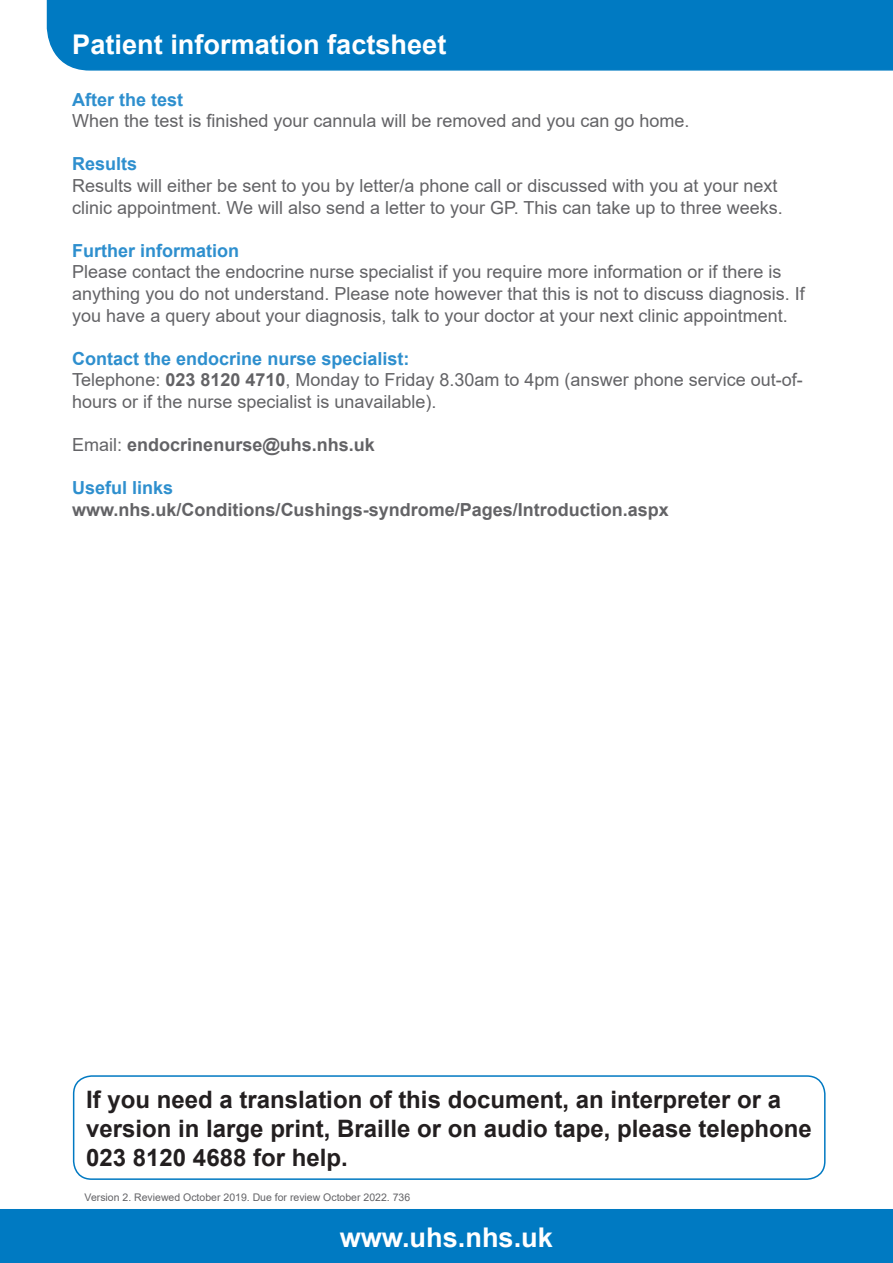
<style>
.page{position:relative;width:893px;height:1263px;background:#fff}
.page>*{position:absolute;margin:0;border:0;box-sizing:border-box;transform-origin:0 0}
.t1{font:700 27.15px "Arial";color:#fff}
.t2{font:700 24px/28.8px "Arial";color:#231f20}
.t3{font:18px/21.6px "Arial";color:#636366}
.t4{font:700 18px "Arial";color:#636366}
.t5{font:700 18px "Arial";color:#2e8fce}
.t6{font:10.5px "Arial";color:#636366}
.s1{font-weight:700}
.s2{font-weight:400}
</style>
<div class="page">
<div style="left:0;top:1209px;width:893px;height:54px;background:#007ac2"></div>
<div style="left:46px;top:0;width:847px;height:71px;background:#007ac2"></div>
<div style="left:73px;top:1075px;width:753px;height:105px;border:2px solid #0079c2;border-radius:18px"></div>
<p class="t1" style="left:72px;top:25px;width:376px">Patient information factsheet</p>
<p class="t5" style="left:72px;top:87px;width:113px">After the test</p>
<p class="t3" style="left:72px;top:110px;width:619px">When the test is finished your cannula will be removed and you can go home.</p>
<p class="t5" style="left:72px;top:151px;width:67px">Results</p>
<p class="t3" style="left:72px;top:175px;width:712px">Results will either be sent to you by letter/a phone call or discussed with you at your next clinic appointment. We will also send a letter to your GP. This can take up to three weeks.</p>
<p class="t5" style="left:72px;top:238px;width:169px">Further information</p>
<p class="t3" style="left:72px;top:261px;width:734px">Please contact the endocrine nurse specialist if you require more information or if there is anything you do not understand. Please note however that this is not to discuss diagnosis. If you have a query about your diagnosis, talk to your doctor at your next clinic appointment.</p>
<p class="t5" style="left:72px;top:346px;width:339px">Contact the endocrine nurse specialist:</p>
<p class="t3" style="left:72px;top:369px;width:732px">Telephone: <span class="s1">023 8120 4710</span>, Monday to Friday 8.30am to 4pm (answer phone service out-of&shy;hours or if the nurse specialist is unavailable).</p>
<p class="t4" style="left:72px;top:432px;width:304px"><span class="s2">Email:</span> endocrinenurse@uhs.nhs.uk</p>
<p class="t5" style="left:72px;top:475px;width:103px">Useful links</p>
<p class="t4" style="left:72px;top:497px;width:598px">www.nhs.uk/Conditions/Cushings-syndrome/Pages/Introduction.aspx</p>
<p class="t2" style="left:86px;top:1086px;width:727px">If you need a translation of this document, an interpreter or a version in large print, Braille or on audio tape, please telephone<br>023 8120 4688 for help.</p>
<p class="t6" style="left:85px;top:1190px;width:327px">Version 2. Reviewed October 2019. Due for review October 2022. 736</p>
<p class="t1" style="left:340px;top:1218px;width:215px">www.uhs.nhs.uk</p>
</div>
